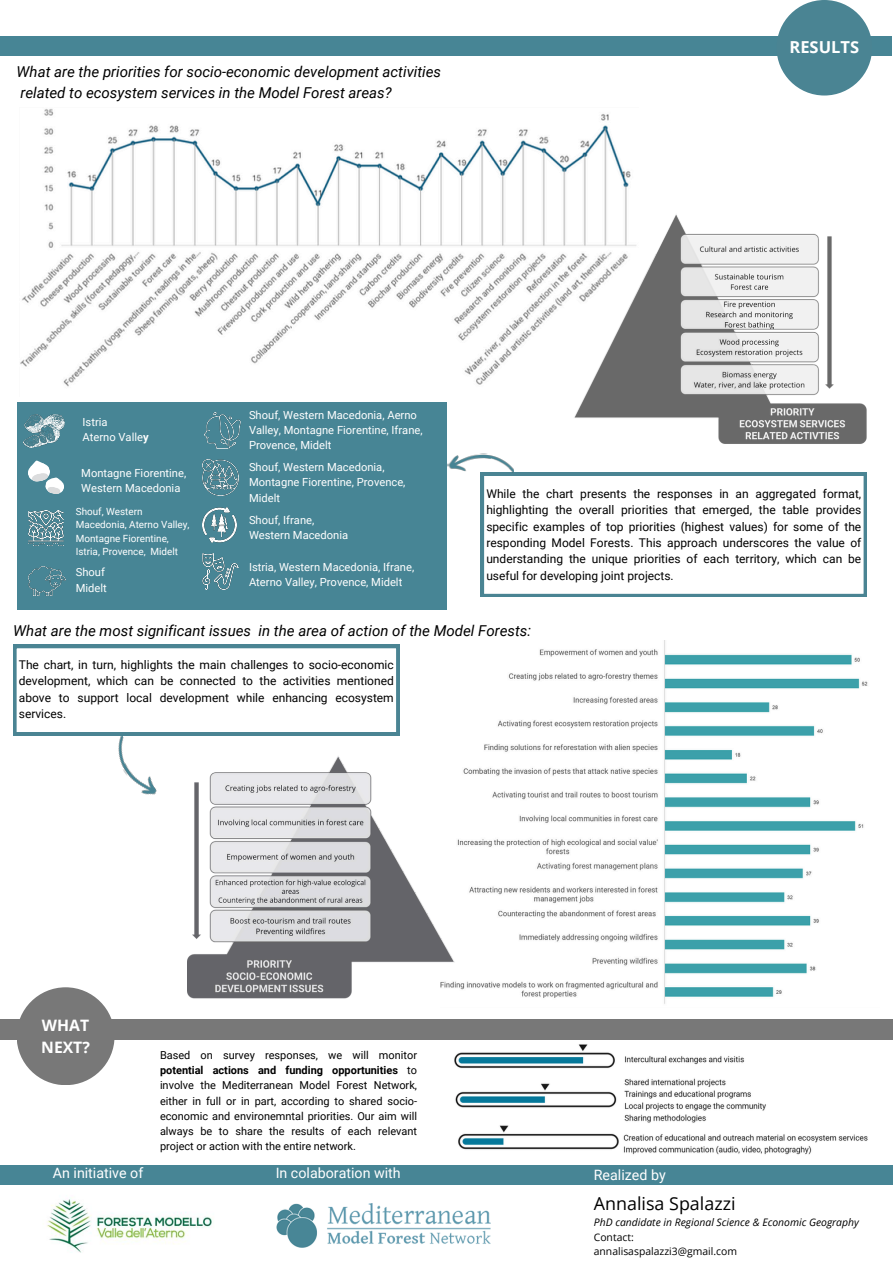
<style>
.page{position:relative;width:893px;height:1263px;background:#fff}
.page>*{position:absolute;margin:0;border:0;box-sizing:border-box;transform-origin:0 0}
.t1{font:17.85px "Open Sans";color:#000}
.t2{font:700 16.5px "Open Sans";color:#fff}
.t3{font:700 15.75px/21.9px "Open Sans";color:#fff}
.t4{font:italic 15px/20.9px "Roboto";color:#000}
.t5{font:14.25px "Roboto";color:#fff}
.t6{font:12px/16.4px "Roboto";color:#000;text-align:justify}
.t7{font:11.18px/15.1px "Roboto";color:#fff}
.t8{font:10.95px/15.1px "Roboto";color:#000;text-align:justify}
.t9{font:italic 10.35px "Open Sans";color:#000}
.t10{font:10.35px "Open Sans";color:#000}
.t11{font:9.9px/13.5px "Roboto";color:#fff}
.s1{font-weight:700}
</style>
<div class="page">
<img style="left:277px;top:1203px;width:214px;height:45px">
<img style="left:47px;top:1199px;width:165px;height:54px">
<div style="left:0;top:1165px;width:893px;height:19px;background:#478595"></div>
<div style="left:0;top:37px;width:892px;height:19px;background:#478595"></div>
<div style="left:776px;top:0;width:96px;height:96px;background:#4a8493;border-radius:50%"></div>
<div style="left:0;top:1019px;width:893px;height:20px;background:#787878"></div>
<div style="left:17px;top:987px;width:98px;height:98px;background:#787878;border-radius:50%"></div>
<img style="left:20px;top:109px;width:611px;height:278px">
<img style="left:573px;top:213px;width:294px;height:231px">
<div style="left:17px;top:403px;width:429px;height:207px;background:#478595"></div>
<img style="left:24px;top:414px;width:40px;height:34px">
<svg style="left:28px;top:460px;width:36px;height:34px"></svg>
<img style="left:29px;top:566px;width:36px;height:29px">
<img style="left:205px;top:412px;width:35px;height:36px">
<img style="left:203px;top:459px;width:35px;height:36px">
<img style="left:203px;top:507px;width:34px;height:36px">
<img style="left:203px;top:554px;width:35px;height:35px">
<img style="left:29px;top:511px;width:35px;height:34px">
<img style="left:484px;top:640px;width:384px;height:364px">
<img style="left:187px;top:752px;width:304px;height:248px">
<svg style="left:481px;top:473px;width:385px;height:124px"></svg>
<img style="left:447px;top:453px;width:67px;height:20px">
<svg style="left:13px;top:645px;width:386px;height:90px"></svg>
<img style="left:106px;top:735px;width:54px;height:60px">
<img style="left:454px;top:1044px;width:414px;height:111px">
<p class="t4" style="left:17px;top:61px;width:426px">What are the priorities for socio-economic development activities related to ecosystem services in the Model Forest areas?</p>
<p class="t2" style="left:789px;top:36px;width:71px">RESULTS</p>
<p class="t7" style="left:83px;top:415px;width:68px">Istria<br>Aterno Valle<span class="s1">y</span></p>
<p class="t7" style="left:81px;top:465px;width:106px">Montagne Fiorentine,<br>Western Macedonia</p>
<p class="t11" style="left:76px;top:505px;width:115px">Shouf, Western<br>Macedonia, Aterno Valley,<br>Montagne Fiorentine,<br>Istria, Provence, Midelt</p>
<h4 class="t7" style="left:249px;top:407px;width:175px">Shouf, Western Macedonia, Aerno<br>Valley, Montagne Fiorentine, Ifrane,<br>Provence, Midelt</h4>
<h4 class="t7" style="left:249px;top:460px;width:158px">Shouf, Western Macedonia,<br>Montagne Fiorentine, Provence,<br>Midelt</h4>
<h4 class="t7" style="left:249px;top:512px;width:101px">Shouf, Ifrane,<br>Western Macedonia</h4>
<p class="t7" style="left:76px;top:565px;width:33px">Shouf<br>Midelt</p>
<h4 class="t7" style="left:249px;top:560px;width:167px">Istria, Western Macedonia, Ifrane,<br>Aterno Valley, Provence, Midelt</h4>
<p class="t6" style="left:486px;top:486px;width:376px">While the chart presents the responses in an aggregated format, highlighting the overall priorities that emerged, the table provides specific examples of top priorities (highest values) for some of the responding Model Forests. This approach underscores the value of understanding the unique priorities of each territory, which can be useful for developing joint projects.</p>
<p class="t4" style="left:13px;top:621px;width:519px">What are the most significant issues in the area of action of the Model Forests:</p>
<p class="t6" style="left:19px;top:657px;width:376px">The chart, in turn, highlights the main challenges to socio-economic development, which can be connected to the activities mentioned above to support local development while enhancing ecosystem services.</p>
<p class="t3" style="left:41px;top:1013px;width:50px">WHAT<br>NEXT?</p>
<p class="t8" style="left:160px;top:1048px;width:258px">Based on survey responses, we will monitor <span class="s1">potential actions and funding opportunities</span> to involve the Mediterranean Model Forest Network, either in full or in part, according to shared socio&shy;economic and environemntal priorities. Our aim will always be to share the results of each relevant project or action with the entire network.</p>
<p class="t5" style="left:53px;top:1165px;width:92px">An initiative of</p>
<h4 class="t5" style="left:276px;top:1165px;width:127px">In colaboration with</h4>
<h3 class="t5" style="left:594px;top:1167px;width:73px">Realized by</h3>
<h3 class="t1" style="left:594px;top:1190px;width:143px">Annalisa Spalazzi</h3>
<h3 class="t9" style="left:594px;top:1215px;width:266px">PhD candidate in Regional Science &amp; Economic Geography</h3>
<p class="t10" style="left:594px;top:1229px;width:41px">Contact:</p>
<p class="t10" style="left:594px;top:1243px;width:145px">annalisaspalazzi3@gmail.com</p>
</div>
